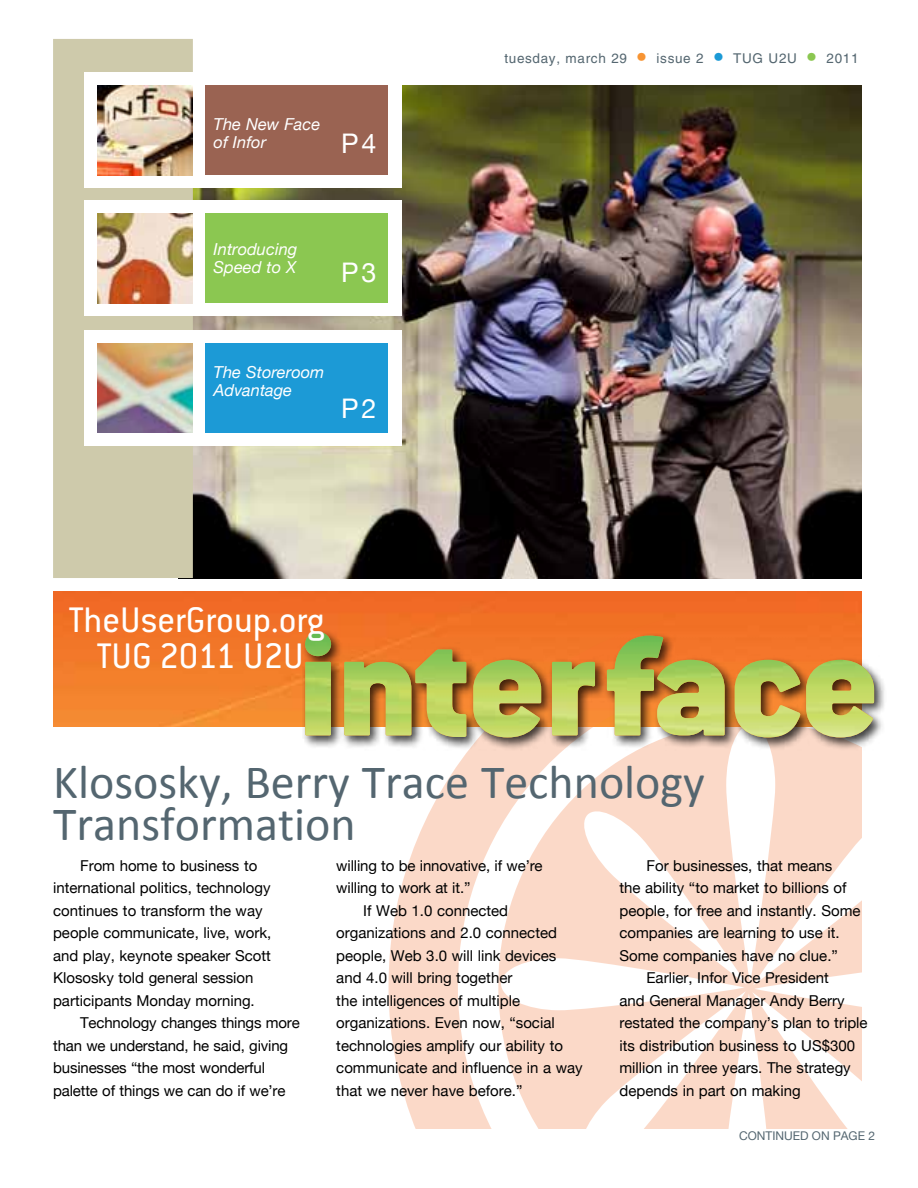
<style>
.page{position:relative;width:918px;height:1188px;background:#fff}
.page>*{position:absolute;margin:0;border:0;box-sizing:border-box;transform-origin:0 0}
.t1{font:48px/42px "Calibri";color:#546670}
.t2{font:39px/36px "Conduit ITC Std";color:#fff;text-align:center}
.t3{font:27px "Helvetica Neue";color:#fff}
.t4{font:italic 16.5px/18px "Helvetica Neue";color:#fff}
.t5{font:15px/22.5px "Helvetica Neue";color:#000}
.t6{font:13.5px "Helvetica";letter-spacing:.05em;color:#546670}
.t7{font:12px "Helvetica Neue";color:#546670}
.s1{font-size:25.5px;color:#f79433}
.s2{font-size:25.5px;color:#1c9ad6}
.s3{font-size:25.5px;color:#8bc751}
</style>
<div class="page">
<img style="left:193px;top:85px;width:669px;height:493px">
<img style="left:53px;top:592px;width:809px;height:134px">
<div style="left:53px;top:39px;width:140px;height:539px;background:#cecaab"></div>
<div style="left:84px;top:73px;width:317px;height:115px;background:#fff"></div>
<img style="left:98px;top:86px;width:94px;height:89px">
<div style="left:206px;top:86px;width:182px;height:89px;background:#9a6352"></div>
<div style="left:84px;top:201px;width:317px;height:115px;background:#fff"></div>
<img style="left:98px;top:214px;width:94px;height:89px">
<div style="left:206px;top:214px;width:182px;height:89px;background:#8bc751"></div>
<div style="left:84px;top:330px;width:317px;height:115px;background:#fff"></div>
<img style="left:98px;top:343px;width:94px;height:90px">
<div style="left:206px;top:343px;width:182px;height:90px;background:#1c9ad6"></div>
<svg style="left:389px;top:609px;width:473px;height:520px;fill:#fbd9c8"></svg>
<svg style="left:501px;top:750px;width:361px;height:379px"></svg>
<div style="left:302px;top:629px;width:585px;height:121px;background:#000;opacity:.75"></div>
<img style="left:305px;top:632px;width:569px;height:105px">
<p class="t4" style="left:214px;top:115px;width:108px">The New Face of Infor</p>
<h3 class="t3" style="left:341px;top:128px;width:37px">P 4</h3>
<p class="t4" style="left:214px;top:240px;width:85px">Introducing<br>Speed to X</p>
<h3 class="t3" style="left:341px;top:256px;width:37px">P 3</h3>
<p class="t4" style="left:214px;top:363px;width:112px">The Storeroom<br>Advantage</p>
<h3 class="t3" style="left:341px;top:393px;width:37px">P 2</h3>
<h2 class="t2" style="left:69px;top:601px;width:256px">TheUserGroup.org<br>TUG 2011 U2U</h2>
<p class="t6" style="left:504px;top:51px;width:356px">tuesday, march 29 <span class="s1">•</span> issue 2 <span class="s2">•</span> TUG U2U <span class="s3">•</span> 2011</p>
<h1 class="t1" style="left:53px;top:761px;width:653px">Klososky, Berry Trace Technology<br>Transformation</h1>
<p class="t5" style="left:53px;top:854px;width:220px;text-indent:27px">From home to business to international politics, technology continues to transform the way people communicate, live, work, and play, keynote speaker Scott<br>Klososky told general session participants Monday morning.</p>
<p class="t5" style="left:53px;top:1012px;width:248px;text-indent:27px">Technology changes things more than we understand, he said, giving businesses “the most wonderful palette of things we can do if we’re</p>
<p class="t5" style="left:336px;top:854px;width:208px">willing to be innovative, if we’re</p>
<p class="t5" style="left:336px;top:877px;width:136px">willing to work at it.”</p>
<p class="t5" style="left:363px;top:899px;width:146px">If Web 1.0 connected</p>
<p class="t5" style="left:336px;top:922px;width:222px">organizations and 2.0 connected</p>
<p class="t5" style="left:336px;top:944px;width:222px">people, Web 3.0 will link devices</p>
<p class="t5" style="left:336px;top:967px;width:178px">and 4.0 will bring together</p>
<p class="t5" style="left:336px;top:989px;width:185px">the intelligences of multiple</p>
<p class="t5" style="left:336px;top:1012px;width:220px">organizations. Even now, “social</p>
<p class="t5" style="left:336px;top:1034px;width:228px">technologies amplify our ability to</p>
<p class="t5" style="left:336px;top:1057px;width:248px">communicate and influence in a way</p>
<p class="t5" style="left:336px;top:1079px;width:188px">that we never have before.”</p>
<p class="t5" style="left:647px;top:854px;width:187px">For businesses, that means</p>
<p class="t5" style="left:620px;top:877px;width:229px">the ability “to market to billions of</p>
<p class="t5" style="left:620px;top:899px;width:243px">people, for free and instantly. Some</p>
<p class="t5" style="left:620px;top:922px;width:222px">companies are learning to use it.</p>
<p class="t5" style="left:620px;top:944px;width:220px">Some companies have no clue.”</p>
<p class="t5" style="left:647px;top:967px;width:184px">Earlier, I nfor Vice President</p>
<p class="t5" style="left:620px;top:989px;width:227px">and General Manager Andy Berry</p>
<p class="t5" style="left:620px;top:1012px;width:250px">restated the company’s plan to triple</p>
<p class="t5" style="left:620px;top:1034px;width:237px">its distribution business to US$300</p>
<p class="t5" style="left:620px;top:1057px;width:233px">million in three years. The strategy</p>
<p class="t5" style="left:620px;top:1079px;width:183px">depends in part on making</p>
<p class="t7" style="left:739px;top:1129px;width:138px">continued on page 2</p>
</div>
